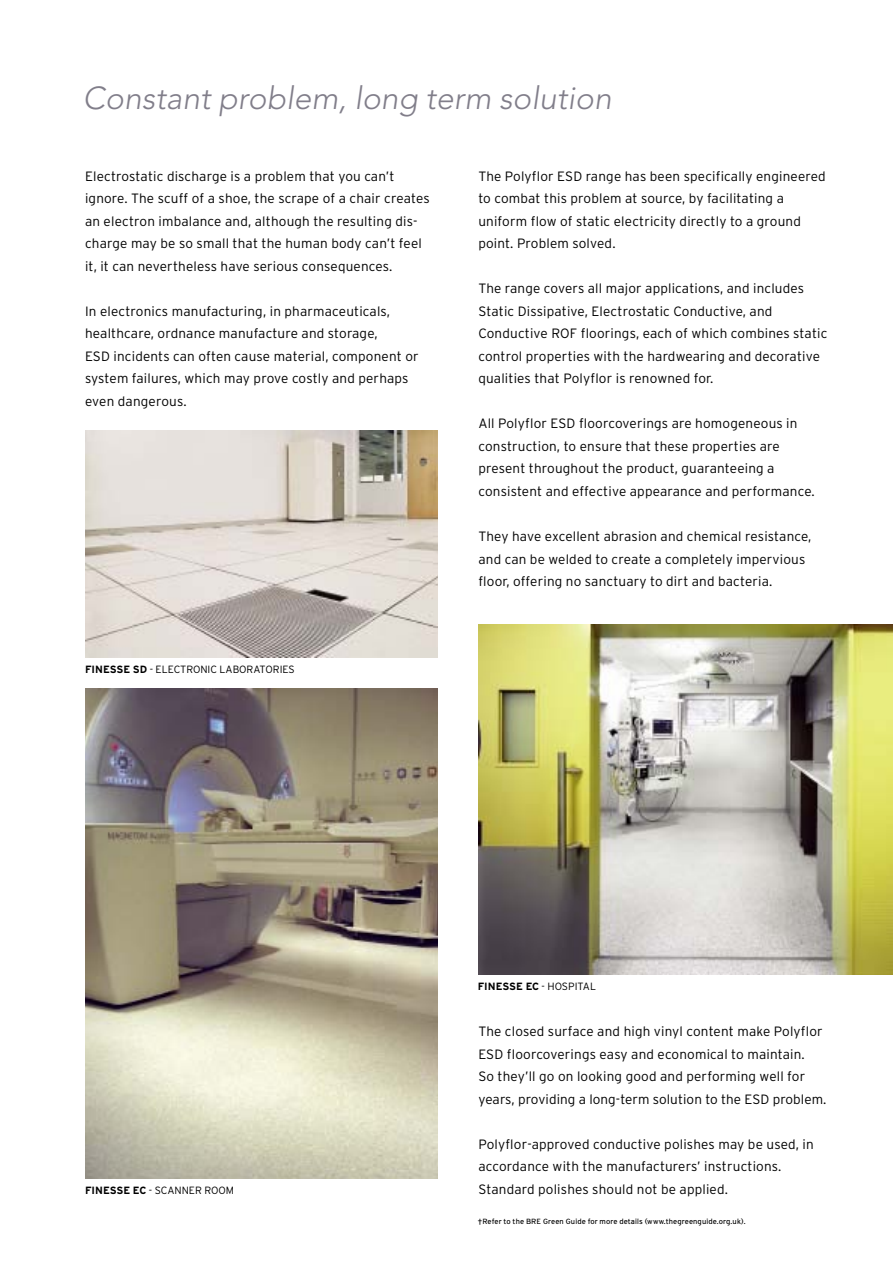
<style>
.page{position:relative;width:893px;height:1263px;background:#fff}
.page>*{position:absolute;margin:0;border:0;box-sizing:border-box;transform-origin:0 0}
.t1{font:italic 300 31.5px "Avenir";letter-spacing:.005em;color:#817e8a}
.t2{font:300 13.5px/22.5px "Interstate";letter-spacing:.015em;color:#000}
.t3{font:300 10.5px "Interstate";color:#000}
.t4{font:700 10.5px "Interstate";color:#000}
.t5{font:7.5px "Polyflor Sans";letter-spacing:.02em;color:#000}
.s1{font-weight:700}
.s2{font-weight:300}
</style>
<div class="page">
<img style="left:478px;top:624px;width:415px;height:350px">
<img style="left:85px;top:689px;width:353px;height:489px">
<img style="left:85px;top:431px;width:353px;height:226px">
<h1 class="t1" style="left:83px;top:85px;width:530px">Constant problem, long term solution</h1>
<p class="t2" style="left:85px;top:165px;width:346px">Electrostatic discharge is a problem that you can’t ignore. The scuff of a shoe, the scrape of a chair creates an electron imbalance and, although the resulting dis&shy;charge may be so small that the human body can’t feel it, it can nevertheless have serious consequences.</p>
<p class="t2" style="left:85px;top:300px;width:335px">In electronics manufacturing, in pharmaceuticals, healthcare, ordnance manufacture and storage,<br>ESD incidents can often cause material, component or system failures, which may prove costly and perhaps even dangerous.</p>
<p class="t3" style="left:85px;top:663px;width:211px"><span class="s1">FINESSE SD</span> - ELECTRONIC LABORATORIES</p>
<p class="t2" style="left:478px;top:165px;width:349px">The Polyflor ESD range has been specifically engineered to combat this problem at source, by facilitating a uniform flow of static electricity directly to a ground point. Problem solved.</p>
<p class="t2" style="left:478px;top:278px;width:351px">The range covers all major applications, and includes Static Dissipative, Electrostatic Conductive, and Conductive ROF floorings, each of which combines static control properties with the hardwearing and decorative qualities that Polyflor is renowned for.</p>
<p class="t2" style="left:478px;top:413px;width:338px">All Polyflor ESD floorcoverings are homogeneous in construction, to ensure that these properties are present throughout the product, guaranteeing a consistent and effective appearance and performance.</p>
<p class="t2" style="left:478px;top:525px;width:335px">They have excellent abrasion and chemical resistance, and can be welded to create a completely impervious floor, offering no sanctuary to dirt and bacteria.</p>
<p class="t3" style="left:85px;top:1184px;width:151px"><span class="s1">FINESSE EC</span> - SCANNER ROOM</p>
<p class="t4" style="left:478px;top:980px;width:120px">FINESSE EC <span class="s2">- HOSPITAL</span></p>
<p class="t2" style="left:478px;top:1020px;width:350px">The closed surface and high vinyl content make Polyflor ESD floorcoverings easy and economical to maintain.<br>So they’ll go on looking good and performing well for years, providing a long-term solution to the ESD problem.</p>
<p class="t2" style="left:478px;top:1133px;width:337px">Polyflor-approved conductive polishes may be used, in accordance with the manufacturers’ instructions.<br>Standard polishes should not be applied.</p>
<p class="t5" style="left:478px;top:1219px;width:269px">†Refer to the BRE Green Guide for more details (www.thegreenguide.org.uk).</p>
</div>
